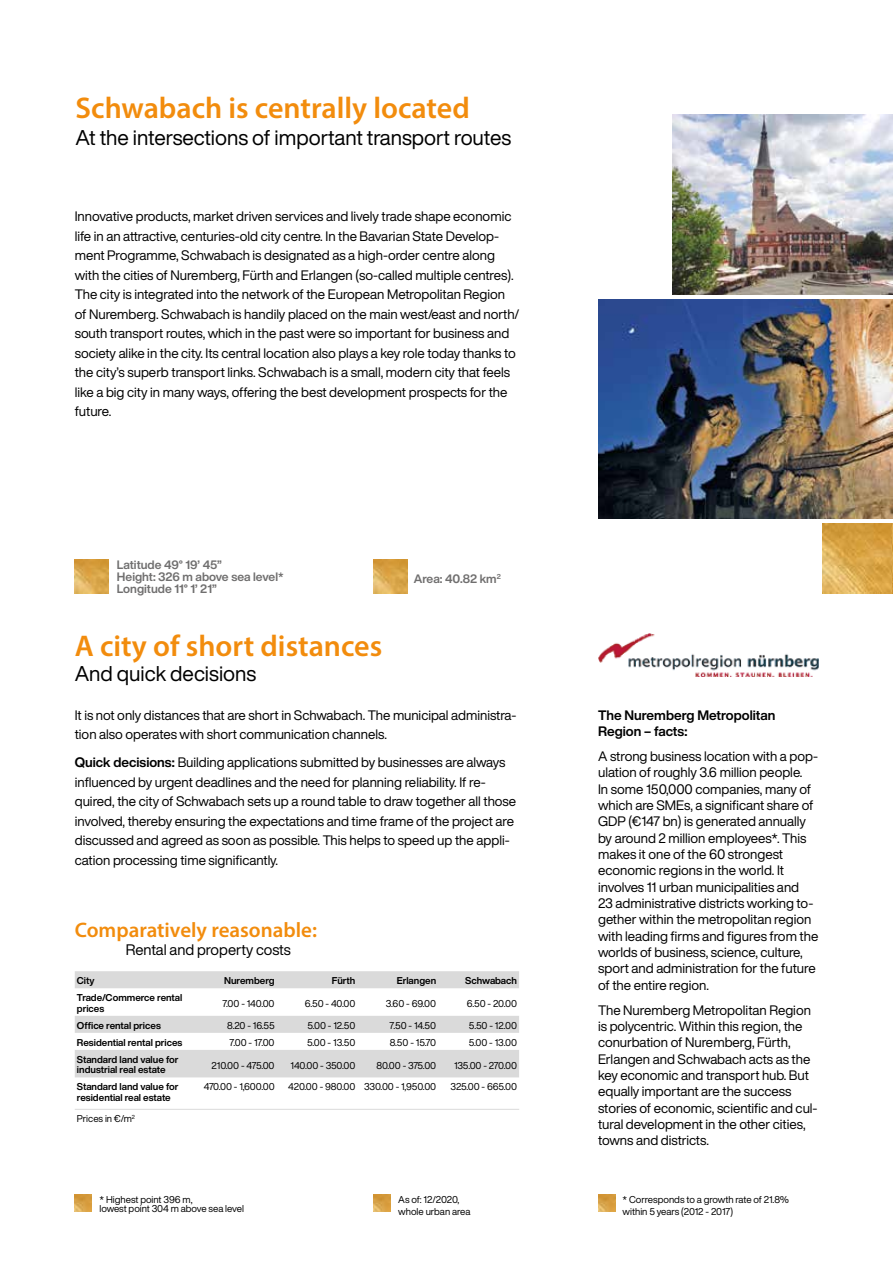
<style>
.page{position:relative;width:893px;height:1263px;background:#fff}
.page>*{position:absolute;margin:0;border:0;box-sizing:border-box;transform-origin:0 0}
.t1{font:600 30px "Myriad Pro";color:#f28c0d}
.t2{font:21px "Helvetica Now Display";color:#000}
.t3{font:600 21px "Myriad Pro";color:#f28c0d}
.t4{font:15px "Helvetica Now Display";letter-spacing:-.005em;color:#000}
.t5{font:13.5px/16.4px "Helvetica Now Display";color:#000}
.t6{font:700 13.5px/16.4px "Helvetica Now Display";color:#000}
.t7{font:700 12px/12px "Helvetica Now Display";color:#706f6f}
.t8{font:9.75px/11.7px "Helvetica Now Display";letter-spacing:-.01em;color:#000}
.t9{font:700 9.75px/10.5px "Helvetica Now Display";color:#000}
.s1{font-weight:700}
</style>
<div class="page">
<img style="left:598px;top:299px;width:295px;height:220px">
<img style="left:673px;top:114px;width:220px;height:181px">
<img style="left:598px;top:1195px;width:17px;height:17px">
<img style="left:374px;top:1195px;width:17px;height:17px">
<svg style="left:75px;top:971px;width:444px;height:106px;fill:#dadada"></svg>
<img style="left:598px;top:633px;width:220px;height:43px">
<hr style="left:75px;top:1109px;width:444px;height:1px;background:#dadada">
<img style="left:75px;top:560px;width:34px;height:34px">
<img style="left:374px;top:560px;width:34px;height:34px">
<img style="left:75px;top:1195px;width:17px;height:17px">
<img style="left:822px;top:523px;width:70px;height:71px">
<img style="left:892px;top:523px;width:1px;height:71px">
<h1 class="t1" style="left:75px;top:89px;width:396px">Schwabach is centrally located</h1>
<h2 class="t2" style="left:75px;top:123px;width:437px">At the intersections of important transport routes</h2>
<p class="t5" style="left:75px;top:206px;width:446px;line-height:19.5px">Innovative products, market driven services and lively trade shape economic life in an attractive, centuries-old city centre. In the Bavarian State Develop&shy;ment Programme, Schwabach is designated as a high-order centre along with the cities of Nuremberg, Fürth and Erlangen (so-called multiple centres).<br>The city is integrated into the network of the European Metropolitan Region of Nuremberg. Schwabach is handily placed on the main west/east and north/ south transport routes, which in the past were so important for business and society alike in the city. Its central location also plays a key role today thanks to the city’s superb transport links. Schwabach is a small, modern city that feels like a big city in many ways, offering the best development prospects for the future.</p>
<p class="t7" style="left:117px;top:559px;width:168px">Latitude 49° 19’ 45”<br>Height: 326 m above sea level*<br>Longitude 11° 1’ 21”</p>
<h1 class="t1" style="left:75px;top:626px;width:309px">A city of short distances</h1>
<h2 class="t2" style="left:75px;top:659px;width:183px">And quick decisions</h2>
<p class="t7" style="left:414px;top:572px;width:88px">Area: 40.82 km<sup>2</sup></p>
<p class="t5" style="left:75px;top:705px;width:443px;line-height:19.5px">It is not only distances that are short in Schwabach. The municipal administra&shy;tion also operates with short communication channels.</p>
<p class="t5" style="left:75px;top:752px;width:443px;line-height:19.5px"><span class="s1">Quick decisions:</span> Building applications submitted by businesses are always influenced by urgent deadlines and the need for planning reliability. If re&shy;quired, the city of Schwabach sets up a round table to draw together all those involved, thereby ensuring the expectations and time frame of the project are discussed and agreed as soon as possible. This helps to speed up the appli&shy;cation processing time significantly.</p>
<h2 class="t3" style="left:75px;top:917px;width:244px">Comparatively reasonable:</h2>
<p class="t4" style="left:126px;top:939px;width:167px">Rental and property costs</p>
<p class="t9" style="left:77px;top:975px;width:19px">City</p>
<p class="t9" style="left:224px;top:975px;width:52px">Nuremberg</p>
<p class="t9" style="left:332px;top:975px;width:25px">Fürth</p>
<p class="t9" style="left:397px;top:975px;width:41px">Erlangen</p>
<p class="t9" style="left:465px;top:975px;width:53px">Schwabach</p>
<p class="t9" style="left:77px;top:992px;width:107px">Trade/Commerce rental prices</p>
<p class="t8" style="left:222px;top:998px;width:54px">7.00 - 140.00</p>
<p class="t8" style="left:305px;top:998px;width:52px">6.50 - 40.00</p>
<p class="t8" style="left:386px;top:998px;width:52px">3.60 - 69.00</p>
<p class="t8" style="left:467px;top:998px;width:52px">6.50 - 20.00</p>
<p class="t9" style="left:77px;top:1020px;width:85px">Office rental prices</p>
<p class="t8" style="left:227px;top:1019px;width:49px">8.20 - 16.55</p>
<p class="t8" style="left:307px;top:1019px;width:50px">5.00 - 12.50</p>
<p class="t8" style="left:390px;top:1019px;width:48px">7.50 - 14.50</p>
<p class="t8" style="left:469px;top:1019px;width:50px">5.50 - 12.00</p>
<p class="t9" style="left:77px;top:1037px;width:107px">Residential rental prices</p>
<p class="t8" style="left:230px;top:1036px;width:47px">7.00 - 17.00</p>
<p class="t8" style="left:307px;top:1036px;width:50px">5.00 - 13.50</p>
<p class="t8" style="left:390px;top:1036px;width:48px">8.50 - 15.70</p>
<p class="t8" style="left:469px;top:1036px;width:50px">5.00 - 13.00</p>
<p class="t9" style="left:77px;top:1054px;width:103px">Standard land value for industrial real estate</p>
<p class="t8" style="left:212px;top:1059px;width:65px">210.00 - 475.00</p>
<p class="t8" style="left:291px;top:1059px;width:66px">140.00 - 350.00</p>
<p class="t8" style="left:376px;top:1059px;width:61px">80.00 - 375.00</p>
<p class="t8" style="left:454px;top:1059px;width:64px">135.00 - 270.00</p>
<p class="t9" style="left:77px;top:1081px;width:103px">Standard land value for residential real estate</p>
<p class="t8" style="left:204px;top:1081px;width:72px">470.00 - 1,600.00</p>
<p class="t8" style="left:288px;top:1081px;width:149px">420.00 - 980.00 330.00 - 1,950.00</p>
<p class="t8" style="left:450px;top:1081px;width:68px">325.00 - 665.00</p>
<p class="t8" style="left:77px;top:1113px;width:59px">Prices in €/m<sup>2</sup></p>
<p class="t8" style="left:99px;top:1195px;width:146px;line-height:9px">* Highest point 396 m,<br>lowest point 304 m above sea level</p>
<p class="t8" style="left:398px;top:1194px;width:74px">As of: 12/2020, whole urban area</p>
<p class="t6" style="left:598px;top:707px;width:179px">The Nuremberg Metropolitan<br>Region – facts:</p>
<p class="t5" style="left:598px;top:748px;width:222px">A strong business location with a pop&shy;ulation of roughly 3.6 million people.<br>In some 150,000 companies, many of which are SMEs, a significant share of GDP (€147 bn) is generated annually by around 2 million employees*. This makes it one of the 60 strongest economic regions in the world. It involves 11 urban municipalities and<br>23 administrative districts working to&shy;gether within the metropolitan region with leading firms and figures from the worlds of business, science, culture, sport and administration for the future of the entire region.</p>
<p class="t5" style="left:598px;top:1001px;width:221px">The Nuremberg Metropolitan Region is polycentric. Within this region, the conurbation of Nuremberg, Fürth, Erlangen and Schwabach acts as the key economic and transport hub. But equally important are the success stories of economic, scientific and cul&shy;tural development in the other cities, towns and districts.</p>
<p class="t8" style="left:622px;top:1194px;width:168px">* Corresponds to a growth rate of 21.8% within 5 years (2012 - 2017)</p>
</div>
